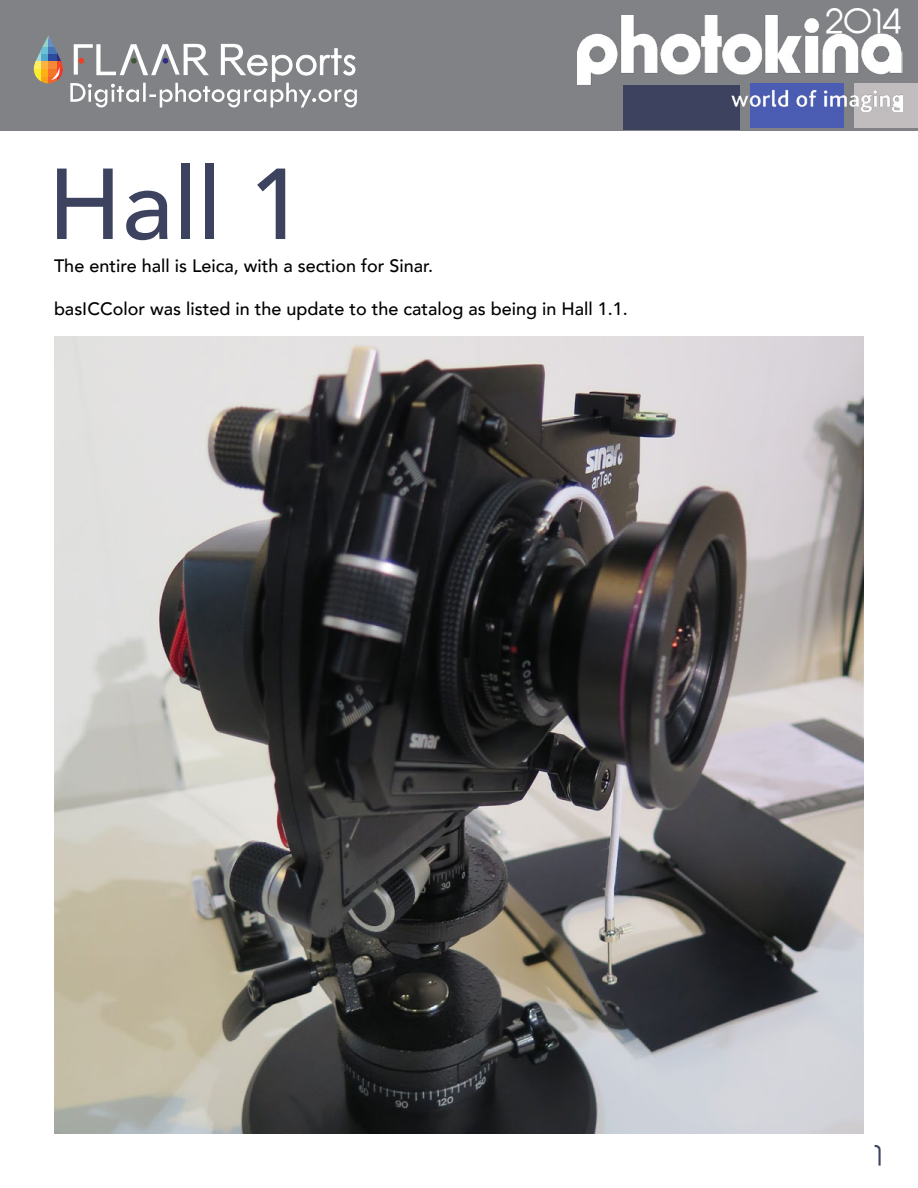
<style>
.page{position:relative;width:918px;height:1188px;background:#fff}
.page>*{position:absolute;margin:0;border:0;box-sizing:border-box;transform-origin:0 0}
.t1{font:500 99.45px "Avenir";color:#3d425f}
.t2{font:32.7px "Abeatby Kai";color:#fff}
.t3{font:27px "Abeatby Kai";color:#3d425f}
.t4{font:500 18px "Avenir";color:#000}
</style>
<div class="page">
<img style="left:54px;top:337px;width:809px;height:797px">
<div style="left:0;top:0;width:918px;height:130px;background:#808285"></div>
<div style="left:624px;top:85px;width:116px;height:44px;background:#3d425f"></div>
<div style="left:750px;top:84px;width:94px;height:44px;background:#4b5db3"></div>
<div style="left:855px;top:84px;width:63px;height:44px;background:#c1bdbe"></div>
<img style="left:578px;top:16px;width:325px;height:96px">
<svg style="left:33px;top:35px;width:324px;height:72px"></svg>
<h1 class="t1" style="left:48px;top:118px;width:258px">Hall 1</h1>
<p class="t4" style="left:54px;top:250px;width:381px">The entire hall is Leica, with a section for Sinar.</p>
<p class="t4" style="left:54px;top:293px;width:575px">basICColor was listed in the update to the catalog as being in Hall 1.1.</p>
<h2 class="t2" style="left:826px;top:8px;width:78px">2014</h2>
<h3 class="t3" style="left:875px;top:1144px;width:10px">1</h3>
</div>
